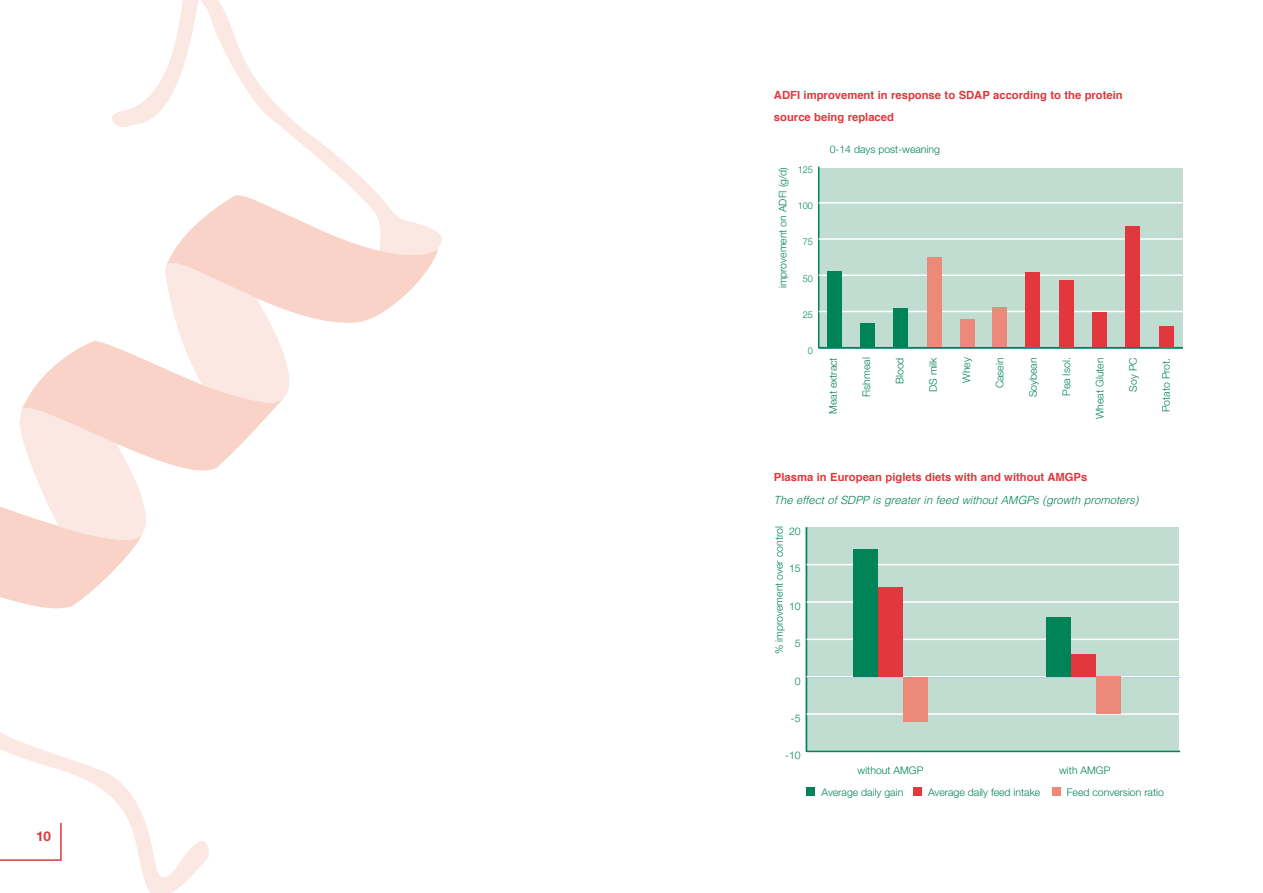
<style>
.page{position:relative;width:1263px;height:893px;background:#fff}
.page>*{position:absolute;margin:0;border:0;box-sizing:border-box;transform-origin:0 0}
.t1{font:700 13.5px "Helvetica Neue";color:#e1373d}
.t2{font:700 11.25px/22.5px "Helvetica";color:#e1373d}
.t3{font:italic 300 11.25px "Helvetica";color:#008457}
.t4{font:300 10.5px "Helvetica Neue";color:#008457}
.t5{font:300 9.45px "Helvetica Neue";color:#008457}
</style>
<div class="page">
<svg style="left:0;top:732px;width:209px;height:161px"></svg>
<svg style="left:112px;top:0;width:330px;height:248px"></svg>
<svg style="left:0;top:193px;width:438px;height:416px"></svg>
<div style="left:818px;top:168px;width:364px;height:180px;background:#c1dcd1"></div>
<hr style="left:818px;top:167px;width:1px;height:181px;background:#008457">
<hr style="left:819px;top:347px;width:363px;height:1px;background:#008457">
<hr style="left:819px;top:311px;width:363px;height:1px;background:#fff">
<hr style="left:819px;top:274px;width:363px;height:2px;background:#fff">
<hr style="left:819px;top:238px;width:363px;height:2px;background:#fff">
<hr style="left:819px;top:202px;width:363px;height:2px;background:#fff">
<div style="left:827px;top:271px;width:14px;height:76px;background:#008457"></div>
<div style="left:860px;top:324px;width:14px;height:23px;background:#008457"></div>
<div style="left:894px;top:308px;width:14px;height:39px;background:#008457"></div>
<div style="left:927px;top:257px;width:15px;height:90px;background:#ed8979"></div>
<div style="left:960px;top:319px;width:14px;height:28px;background:#ed8979"></div>
<div style="left:993px;top:308px;width:14px;height:39px;background:#ed8979"></div>
<div style="left:1025px;top:272px;width:15px;height:75px;background:#e1373d"></div>
<div style="left:1059px;top:280px;width:14px;height:67px;background:#e1373d"></div>
<div style="left:1093px;top:312px;width:14px;height:35px;background:#e1373d"></div>
<div style="left:1125px;top:226px;width:15px;height:121px;background:#e1373d"></div>
<div style="left:1159px;top:326px;width:14px;height:21px;background:#e1373d"></div>
<div style="left:805px;top:527px;width:374px;height:224px;background:#c1dcd1"></div>
<div style="left:806px;top:787px;width:9px;height:9px;background:#008457"></div>
<div style="left:913px;top:787px;width:9px;height:9px;background:#e1373d"></div>
<div style="left:1052px;top:787px;width:8px;height:9px;background:#ed8979"></div>
<hr style="left:806px;top:527px;width:1px;height:224px;background:#008457">
<hr style="left:806px;top:751px;width:374px;height:1px;background:#008457">
<hr style="left:806px;top:713px;width:374px;height:2px;background:#fff">
<hr style="left:806px;top:676px;width:374px;height:1px;background:#fff">
<hr style="left:806px;top:639px;width:374px;height:1px;background:#fff">
<hr style="left:806px;top:601px;width:374px;height:2px;background:#fff">
<hr style="left:806px;top:564px;width:374px;height:1px;background:#fff">
<div style="left:1096px;top:677px;width:25px;height:37px;background:#ed8979"></div>
<div style="left:1071px;top:654px;width:25px;height:23px;background:#e1373d"></div>
<div style="left:1046px;top:617px;width:25px;height:60px;background:#008457"></div>
<div style="left:903px;top:677px;width:25px;height:44px;background:#ed8979"></div>
<div style="left:878px;top:587px;width:25px;height:90px;background:#e1373d"></div>
<div style="left:853px;top:550px;width:25px;height:127px;background:#008457"></div>
<p class="t1" style="left:36px;top:831px;width:17px">10</p>
<p class="t2" style="left:774px;top:84px;width:350px">ADFI improvement in response to SDAP according to the protein source being replaced</p>
<p class="t4" style="left:779px;top:288px;width:123px;rotate:-90deg">improvement on ADFI (g/d)</p>
<p class="t5" style="left:798px;top:166px;width:17px">125</p>
<p class="t5" style="left:798px;top:202px;width:17px">100</p>
<p class="t5" style="left:803px;top:239px;width:12px">75</p>
<p class="t5" style="left:803px;top:275px;width:12px">50</p>
<p class="t5" style="left:803px;top:311px;width:12px">25</p>
<p class="t5" style="left:808px;top:347px;width:7px">0</p>
<p class="t4" style="left:830px;top:145px;width:112px">0-14 days post-weaning</p>
<p class="t4" style="left:829px;top:414px;width:58px;rotate:-90deg">Meat extract</p>
<p class="t4" style="left:863px;top:397px;width:41px;rotate:-90deg">Fishmeal</p>
<p class="t4" style="left:896px;top:384px;width:28px;rotate:-90deg">Blood</p>
<p class="t4" style="left:929px;top:392px;width:36px;rotate:-90deg">DS milk</p>
<p class="t4" style="left:963px;top:383px;width:27px;rotate:-90deg">Whey</p>
<p class="t4" style="left:996px;top:388px;width:32px;rotate:-90deg">Casein</p>
<p class="t4" style="left:1029px;top:397px;width:41px;rotate:-90deg">Soybean</p>
<p class="t4" style="left:1062px;top:396px;width:40px;rotate:-90deg">Pea Isol.</p>
<p class="t4" style="left:1096px;top:419px;width:63px;rotate:-90deg">Wheat Gluten</p>
<p class="t4" style="left:1129px;top:392px;width:36px;rotate:-90deg">Soy PC</p>
<p class="t4" style="left:1162px;top:412px;width:56px;rotate:-90deg">Potato Prot.</p>
<p class="t2" style="left:774px;top:467px;width:315px">Plasma in European piglets diets with and without AMGPs</p>
<p class="t3" style="left:774px;top:495px;width:368px">The effect of SDPP is greater in feed without AMGPs (growth promoters)</p>
<p class="t4" style="left:775px;top:654px;width:129px;rotate:-90deg">% improvement over control</p>
<p class="t4" style="left:789px;top:528px;width:13px">20</p>
<p class="t4" style="left:789px;top:565px;width:13px">15</p>
<p class="t4" style="left:789px;top:602px;width:13px">10</p>
<p class="t4" style="left:795px;top:640px;width:7px">5</p>
<p class="t4" style="left:795px;top:677px;width:7px">0</p>
<p class="t4" style="left:791px;top:714px;width:11px">-5</p>
<p class="t4" style="left:785px;top:752px;width:17px">-10</p>
<p class="t4" style="left:857px;top:767px;width:67px">without AMGP</p>
<p class="t4" style="left:1059px;top:767px;width:53px">with AMGP</p>
<p class="t4" style="left:821px;top:788px;width:83px">Average daily gain</p>
<p class="t4" style="left:928px;top:788px;width:114px">Average daily feed intake</p>
<p class="t4" style="left:1067px;top:788px;width:99px">Feed conversion ratio</p>
</div>
